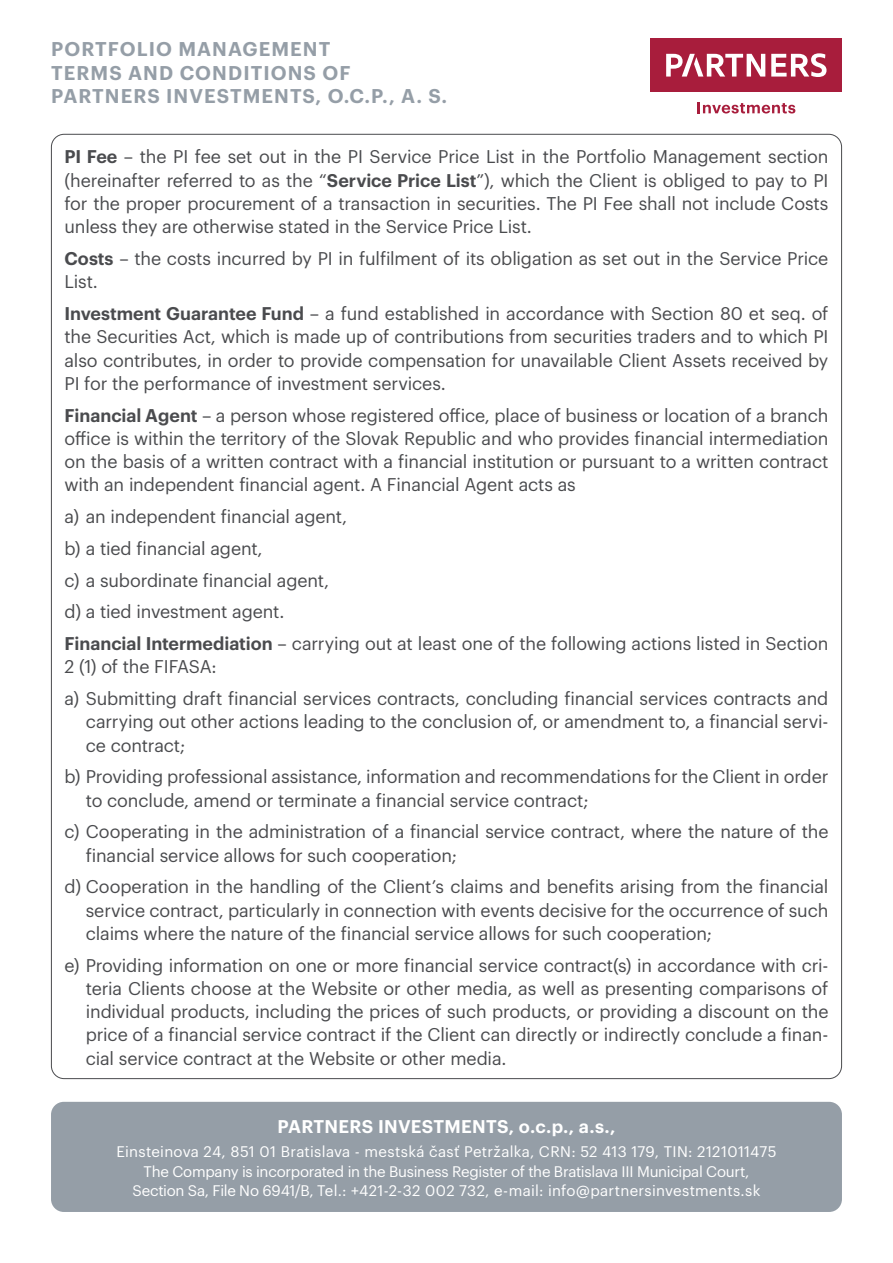
<style>
.page{position:relative;width:893px;height:1263px;background:#fff}
.page>*{position:absolute;margin:0;border:0;box-sizing:border-box;transform-origin:0 0}
.t1{font:600 19.5px/23.4px "Graphik";letter-spacing:.055em;color:#959ea7}
.t2{font:18px/23.2px "Graphik";letter-spacing:-.005em;color:#4a4b4e;text-align:justify}
.t3{font:600 18px "Graphik";letter-spacing:.01em;color:#fff}
.t4{font:15px/19.5px "Graphik";letter-spacing:.005em;color:#fff;text-align:center}
.s1{font-weight:600}
</style>
<div class="page">
<div style="left:51px;top:1102px;width:791px;height:110px;background:#959ea7;border-radius:13px"></div>
<div style="left:651px;top:38px;width:191px;height:54px;background:#a81d3c"></div>
<svg style="left:771px;top:53px;width:55px;height:24px"></svg>
<svg style="left:666px;top:54px;width:99px;height:23px"></svg>
<svg style="left:698px;top:102px;width:97px;height:11px"></svg>
<p class="t1" style="left:51px;top:36px;width:398px">PORTFOLIO MANAGEMENT<br>TERMS AND CONDITIONS OF<br>PARTNERS INVESTMENTS, O.C.P., A. S.</p>
<p class="t2" style="left:65px;top:144px;width:765px"><span class="s1">PI Fee</span> – the PI fee set out in the PI Service Price List in the Portfolio Management section (hereinafter referred to as the “<span class="s1">Service Price List</span>”), which the Client is obliged to pay to PI for the proper procurement of a transaction in securities. The PI Fee shall not include Costs unless they are otherwise stated in the Service Price List.</p>
<p class="t2" style="left:65px;top:245px;width:765px"><span class="s1">Costs</span> – the costs incurred by PI in fulfilment of its obligation as set out in the Service Price<br>List.</p>
<p class="t2" style="left:65px;top:300px;width:765px"><span class="s1">Investment Guarantee Fund</span> – a fund established in accordance with Section 80 et seq. of the Securities Act, which is made up of contributions from securities traders and to which PI also contributes, in order to provide compensation for unavailable Client Assets received by PI for the performance of investment services.</p>
<p class="t2" style="left:65px;top:402px;width:765px"><span class="s1">Financial Agent</span> – a person whose registered office, place of business or location of a branch office is within the territory of the Slovak Republic and who provides financial intermediation on the basis of a written contract with a financial institution or pursuant to a written contract with an independent financial agent. A Financial Agent acts as</p>
<p class="t2" style="left:65px;top:503px;width:284px">a) an independent financial agent,</p>
<p class="t2" style="left:65px;top:535px;width:200px">b) a tied financial agent,</p>
<p class="t2" style="left:65px;top:567px;width:266px">c) a subordinate financial agent,</p>
<p class="t2" style="left:65px;top:599px;width:221px">d) a tied investment agent.</p>
<p class="t2" style="left:65px;top:630px;width:765px"><span class="s1">Financial Intermediation</span> – carrying out at least one of the following actions listed in Section<br>2 (1) of the FIFASA:</p>
<p class="t2" style="left:86px;top:685px;width:744px;text-indent:-21px">a) Submitting draft financial services contracts, concluding financial services contracts and carrying out other actions leading to the conclusion of, or amendment to, a financial servi&shy;ce contract;</p>
<p class="t2" style="left:86px;top:764px;width:744px;text-indent:-21px">b) Providing professional assistance, information and recommendations for the Client in order to conclude, amend or terminate a financial service contract;</p>
<p class="t2" style="left:86px;top:819px;width:744px;text-indent:-21px">c) Cooperating in the administration of a financial service contract, where the nature of the financial service allows for such cooperation;</p>
<p class="t2" style="left:86px;top:874px;width:744px;text-indent:-21px">d) Cooperation in the handling of the Client’s claims and benefits arising from the financial service contract, particularly in connection with events decisive for the occurrence of such claims where the nature of the financial service allows for such cooperation;</p>
<p class="t2" style="left:86px;top:952px;width:744px;text-indent:-21px">e) Providing information on one or more financial service contract(s) in accordance with cri&shy;teria Clients choose at the Website or other media, as well as presenting comparisons of individual products, including the prices of such products, or providing a discount on the price of a financial service contract if the Client can directly or indirectly conclude a finan&shy;cial service contract at the Website or other media.</p>
<p class="t3" style="left:278px;top:1113px;width:339px">PARTNERS INVESTMENTS, o.c.p., a.s.,</p>
<p class="t4" style="left:116px;top:1141px;width:662px">Einsteinova 24, 851 01 Bratislava - mestská časť Petržalka, CRN: 52 413 179, TIN: 2121011475<br>The Company is incorporated in the Business Register of the Bratislava III Municipal Court,<br>Section Sa, File No 6941/B, Tel.: +421-2-32 002 732, e-mail: info@partnersinvestments.sk</p>
</div>
